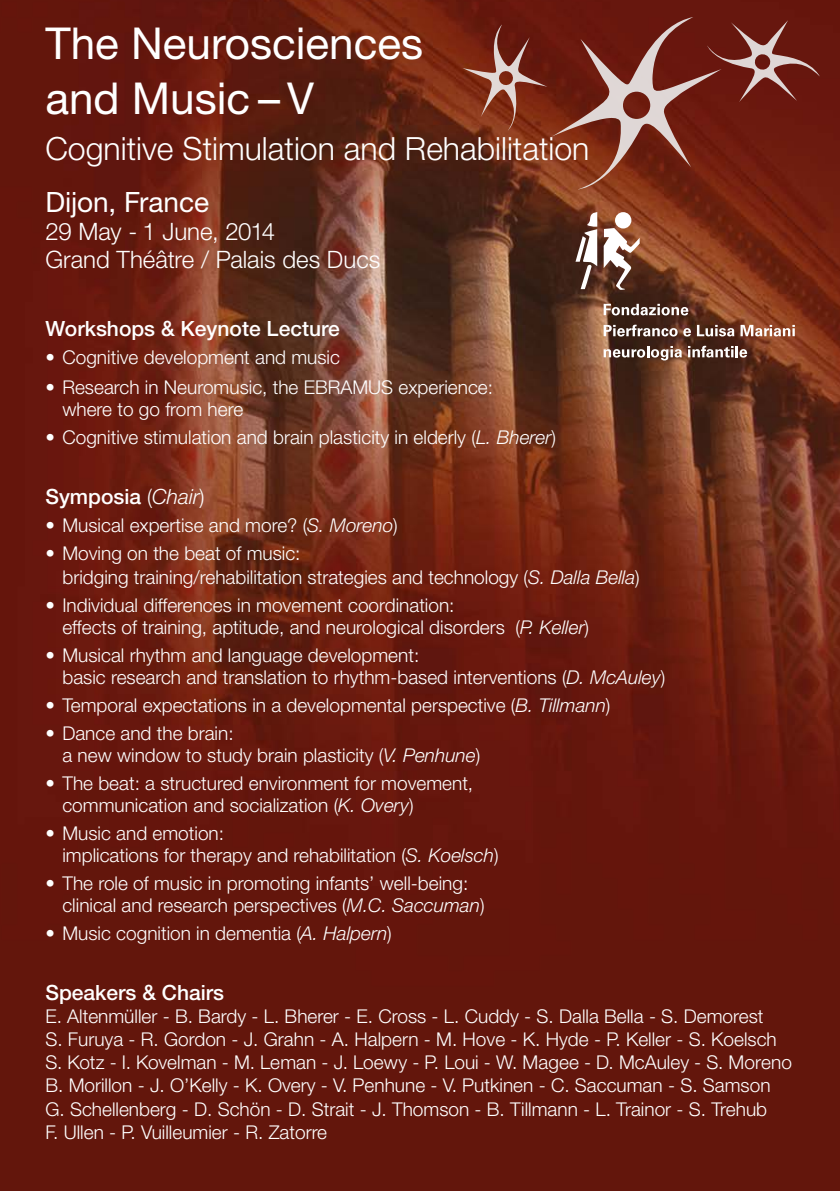
<style>
.page{position:relative;width:840px;height:1191px;background:#fff}
.page>*{position:absolute;margin:0;border:0;box-sizing:border-box;transform-origin:0 0}
.t1{font:44px/55.2px "Helvetica Neue LT Std";color:#fff}
.t2{font:300 32px "Helvetica Neue LT Std";color:#fff}
.t3{font:28px "Helvetica Neue LT Std";letter-spacing:-.005em;color:#fff}
.t4{font:300 24px/28px "Helvetica Neue LT Std";color:#fff}
.t5{font:500 21px "Helvetica Neue LT Std";color:#fff}
.t6{font:300 19px/22px "Helvetica Neue LT Std";color:#fff}
.s1{font-style:italic}
.s2{font-weight:300}
.s3{font-weight:300;font-style:italic}
</style>
<div class="page">
<img style="left:0;top:0;width:839px;height:1191px">
<svg style="left:462px;top:17px;width:357px;height:172px;background:#7b3426"></svg>
<div style="left:614px;top:212px;width:17px;height:16px;background:#fff;border-radius:50%"></div>
<svg style="left:603px;top:228px;width:36px;height:62px"></svg>
<svg style="left:575px;top:212px;width:22px;height:77px"></svg>
<svg style="left:603px;top:346px;width:78px;height:14px"></svg>
<svg style="left:687px;top:346px;width:59px;height:11px"></svg>
<svg style="left:603px;top:325px;width:74px;height:11px"></svg>
<svg style="left:683px;top:328px;width:7px;height:8px"></svg>
<svg style="left:696px;top:325px;width:38px;height:11px"></svg>
<svg style="left:740px;top:325px;width:54px;height:11px"></svg>
<svg style="left:603px;top:304px;width:85px;height:11px"></svg>
<h1 class="t1" style="left:45px;top:15px;width:379px">The Neurosciences and Music – V</h1>
<h2 class="t2" style="left:45px;top:129px;width:545px">Cognitive Stimulation and Rehabilitation</h2>
<h3 class="t3" style="left:45px;top:185px;width:165px">Dijon, France</h3>
<p class="t4" style="left:45px;top:217px;width:336px">29 May - 1 June, 2014<br>Grand Théâtre / Palais des Ducs</p>
<p class="t5" style="left:45px;top:316px;width:296px">Workshops &amp; Keynote Lecture</p>
<p class="t6" style="left:45px;top:346px;width:296px">• Cognitive development and music</p>
<p class="t6" style="left:62px;top:376px;width:432px;text-indent:-17px">• Research in Neuromusic, the EBRAMUS experience: where to go from here</p>
<p class="t6" style="left:45px;top:426px;width:512px">• Cognitive stimulation and brain plasticity in elderly (<span class="s1">L. Bherer</span>)</p>
<p class="t5" style="left:45px;top:484px;width:161px">Symposia <span class="s2">(</span><span class="s3">Chair</span><span class="s2">)</span></p>
<p class="t6" style="left:45px;top:514px;width:354px">• Musical expertise and more? (<span class="s1">S. Moreno</span>)</p>
<p class="t6" style="left:62px;top:541px;width:578px;line-height:24px;text-indent:-17px">• Moving on the beat of music:<br>bridging training/rehabilitation strategies and technology (<span class="s1">S. Dalla Bella</span>)</p>
<p class="t6" style="left:62px;top:594px;width:528px;text-indent:-17px">• Individual differences in movement coordination:<br>effects of training, aptitude, and neurological disorders (<span class="s1">P. Keller</span>)</p>
<p class="t6" style="left:62px;top:644px;width:604px;text-indent:-17px">• Musical rhythm and language development:<br>basic research and translation to rhythm-based interventions (<span class="s1">D. McAuley</span>)</p>
<p class="t6" style="left:45px;top:694px;width:566px">• Temporal expectations in a developmental perspective (<span class="s1">B. Tillmann</span>)</p>
<p class="t6" style="left:62px;top:722px;width:419px;text-indent:-17px">• Dance and the brain:<br>a new window to study brain plasticity (<span class="s1">V. Penhune</span>)</p>
<p class="t6" style="left:62px;top:772px;width:412px;text-indent:-17px">• The beat: a structured environment for movement, communication and socialization (<span class="s1">K. Overy</span>)</p>
<p class="t6" style="left:62px;top:822px;width:437px;text-indent:-17px">• Music and emotion:<br>implications for therapy and rehabilitation (<span class="s1">S. Koelsch</span>)</p>
<p class="t6" style="left:62px;top:872px;width:423px;text-indent:-17px">• The role of music in promoting infants’ well-being: clinical and research perspectives (<span class="s1">M.C. Saccuman</span>)</p>
<p class="t6" style="left:45px;top:922px;width:348px">• Music cognition in dementia (<span class="s1">A. Halpern</span>)</p>
<p class="t5" style="left:45px;top:980px;width:180px">Speakers &amp; Chairs</p>
<p class="t6" style="left:45px;top:1004px;width:747px;line-height:23px">E. Altenmüller - B. Bardy - L. Bherer - E. Cross - L. Cuddy - S. Dalla Bella - S. Demorest<br>S. Furuya - R. Gordon - J. Grahn - A. Halpern - M. Hove - K. Hyde - P. Keller - S. Koelsch S. Kotz - I. Kovelman - M. Leman - J. Loewy - P. Loui - W. Magee - D. McAuley - S. Moreno B. Morillon - J. O’Kelly - K. Overy - V. Penhune - V. Putkinen - C. Saccuman - S. Samson G. Schellenberg - D. Schön - D. Strait - J. Thomson - B. Tillmann - L. Trainor - S. Trehub<br>F. Ullen - P. Vuilleumier - R. Zatorre</p>
</div>
